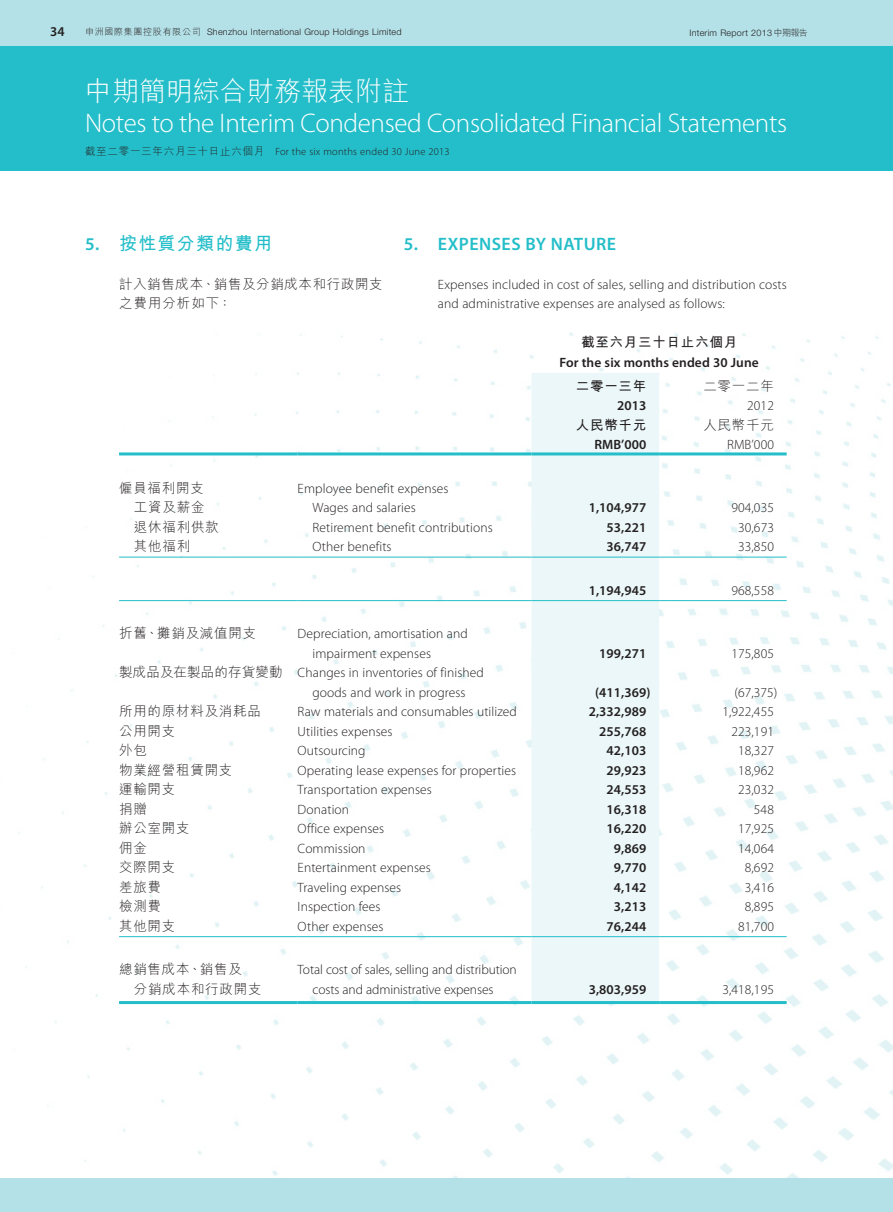
<style>
.page{position:relative;width:893px;height:1212px;background:#fff}
.page>*{position:absolute;margin:0;border:0;box-sizing:border-box;transform-origin:0 0}
.t1{font:300 27px "Myriad Pro";letter-spacing:-.015em;color:#fff}
.t2{font:300 27px "M Hei HK";color:#fff}
.Heading_1{font:600 18px "Myriad Pro";letter-spacing:.025em;color:#23bec9}
.C_Heading_1{font:700 18px "M Hei HK";letter-spacing:.07em;color:#23bec9}
.Body_Text{font:300 13.5px/19.5px "Myriad Pro";letter-spacing:.005em;color:#231f20}
.Body_Text-2{font:600 13.5px "Myriad Pro";letter-spacing:.005em;color:#231f20}
.Body_Text-3{font:300 13.5px/19.5px "M Hei HK";letter-spacing:.055em;color:#231f20}
.C_Body_Text{font:300 13.5px/19.5px "M Hei HK";letter-spacing:.045em;color:#231f20}
.Body_Text-4{font:700 13.5px "M Hei HK";letter-spacing:.055em;color:#231f20}
.Body_Text-5{font:300 13.5px "M Hei HK";letter-spacing:.01em;color:#231f20}
.t3{font:300 10.5px "Myriad Pro";letter-spacing:.02em;color:#231f20}
.t4{font:300 9px "Helvetica Neue LT Std";letter-spacing:.03em;color:#231f20}
.s1{font-family:"M Hei HK"}
.s2{font-family:"Myriad Pro";font-weight:600}
</style>
<div class="page">
<img style="left:18px;top:333px;width:875px;height:845px">
<div style="left:0;top:0;width:893px;height:170px;background:#23bec9"></div>
<div style="left:0;top:0;width:893px;height:46px;background:#b4e1e7"></div>
<div style="left:0;top:1178px;width:893px;height:34px;background:#b4e1e7"></div>
<div style="left:531px;top:373px;width:128px;height:628px;background:#ebf7f8"></div>
<hr style="left:119px;top:452px;width:179px;height:3px;background:#23bec9">
<hr style="left:298px;top:452px;width:233px;height:3px;background:#23bec9">
<hr style="left:531px;top:452px;width:128px;height:3px;background:#23bec9">
<hr style="left:659px;top:452px;width:128px;height:3px;background:#23bec9">
<hr style="left:119px;top:557px;width:179px;height:1px;background:#23bec9">
<hr style="left:298px;top:557px;width:233px;height:1px;background:#23bec9">
<hr style="left:531px;top:557px;width:128px;height:1px;background:#23bec9">
<hr style="left:659px;top:557px;width:128px;height:1px;background:#23bec9">
<hr style="left:119px;top:600px;width:179px;height:1px;background:#23bec9">
<hr style="left:298px;top:600px;width:233px;height:1px;background:#23bec9">
<hr style="left:531px;top:600px;width:128px;height:1px;background:#23bec9">
<hr style="left:659px;top:600px;width:128px;height:1px;background:#23bec9">
<hr style="left:119px;top:936px;width:179px;height:1px;background:#23bec9">
<hr style="left:298px;top:936px;width:233px;height:1px;background:#23bec9">
<hr style="left:531px;top:936px;width:128px;height:1px;background:#23bec9">
<hr style="left:659px;top:936px;width:128px;height:1px;background:#23bec9">
<hr style="left:119px;top:1001px;width:179px;height:3px;background:#23bec9">
<hr style="left:298px;top:1001px;width:233px;height:3px;background:#23bec9">
<hr style="left:531px;top:1001px;width:128px;height:3px;background:#23bec9">
<hr style="left:659px;top:1001px;width:128px;height:3px;background:#23bec9">
<p class="Body_Text-2" style="left:50px;top:23px;width:16px">34</p>
<p class="t4" style="left:85px;top:26px;width:318px"><span class="s1">申洲國際集團控股有限公司</span> Shenzhou International Group Holdings Limited</p>
<p class="t4" style="left:689px;top:27px;width:120px">Interim Report 2013 <span class="s1">中期報告</span></p>
<h1 class="t2" style="left:85px;top:77px;width:325px">中期簡明綜合財務報表附註</h1>
<h1 class="t1" style="left:85px;top:107px;width:704px">Notes to the Interim Condensed Consolidated Financial Statements</h1>
<p class="t3" style="left:85px;top:146px;width:366px"><span class="s1">截至二零一三年六月三十日止六個月</span> For the six months ended 30 June 2013</p>
<p class="C_Heading_1" style="left:85px;top:230px;width:188px"><span class="s2">5.</span> 按性質分類的費用</p>
<p class="C_Body_Text" style="left:119px;top:274px;width:265px">計入銷售成本、銷售及分銷成本和行政開支之費用分析如下：</p>
<p class="Heading_1" style="left:404px;top:232px;width:214px">5. EXPENSES BY NATURE</p>
<p class="Body_Text" style="left:438px;top:275px;width:350px">Expenses included in cost of sales, selling and distribution costs and administrative expenses are analysed as follows:</p>
<p class="Body_Text-4" style="left:581px;top:333px;width:158px">截至六月三十日止六個月</p>
<p class="Body_Text-2" style="left:559px;top:354px;width:201px">For the six months ended 30 June</p>
<p class="Body_Text-4" style="left:576px;top:376px;width:72px">二零一三年</p>
<p class="Body_Text-3" style="left:703px;top:376px;width:72px">二零一二年</p>
<p class="Body_Text-2" style="left:617px;top:397px;width:31px">2013</p>
<p class="Body_Text" style="left:747px;top:396px;width:28px">2012</p>
<p class="Body_Text-4" style="left:576px;top:415px;width:72px">人民幣千元</p>
<p class="Body_Text-3" style="left:703px;top:415px;width:72px">人民幣千元</p>
<p class="Body_Text-2" style="left:594px;top:436px;width:54px">RMB’000</p>
<p class="Body_Text" style="left:727px;top:435px;width:48px">RMB’000</p>
<p class="Body_Text-3" style="left:119px;top:478px;width:86px">僱員福利開支</p>
<p class="Body_Text" style="left:298px;top:478px;width:152px">Employee benefit expenses</p>
<p class="Body_Text-3" style="left:134px;top:497px;width:72px">工資及薪金</p>
<p class="Body_Text" style="left:313px;top:498px;width:105px">Wages and salaries</p>
<p class="Body_Text-2" style="left:589px;top:499px;width:59px">1,104,977</p>
<p class="Body_Text" style="left:731px;top:498px;width:44px">904,035</p>
<p class="Body_Text-3" style="left:134px;top:517px;width:86px">退休福利供款</p>
<p class="Body_Text" style="left:313px;top:517px;width:182px">Retirement benefit contributions</p>
<p class="Body_Text-2" style="left:607px;top:519px;width:41px">53,221</p>
<p class="Body_Text" style="left:738px;top:517px;width:37px">30,673</p>
<p class="Body_Text-3" style="left:134px;top:536px;width:58px">其他福利</p>
<p class="Body_Text" style="left:313px;top:537px;width:81px">Other benefits</p>
<p class="Body_Text-2" style="left:607px;top:538px;width:41px">36,747</p>
<p class="Body_Text" style="left:738px;top:537px;width:37px">33,850</p>
<p class="Body_Text-2" style="left:589px;top:582px;width:59px">1,194,945</p>
<p class="Body_Text" style="left:731px;top:580px;width:44px">968,558</p>
<p class="Body_Text-3" style="left:119px;top:623px;width:139px">折舊、攤銷及減值開支</p>
<p class="Body_Text" style="left:313px;top:624px;width:157px;text-indent:-15px">Depreciation, amortisation and impairment expenses</p>
<p class="Body_Text-2" style="left:599px;top:645px;width:49px">199,271</p>
<p class="Body_Text" style="left:731px;top:643px;width:44px">175,805</p>
<p class="Body_Text-5" style="left:119px;top:665px;width:165px">製成品及在製品的存貨變動</p>
<p class="Body_Text" style="left:298px;top:663px;width:188px;text-align:center">Changes in inventories of finished goods and work in progress</p>
<p class="Body_Text-2" style="left:595px;top:684px;width:57px">(411,369)</p>
<p class="Body_Text" style="left:734px;top:682px;width:45px">(67,375)</p>
<p class="Body_Text-3" style="left:119px;top:701px;width:143px">所用的原材料及消耗品</p>
<p class="Body_Text" style="left:298px;top:702px;width:221px">Raw materials and consumables utilized</p>
<p class="Body_Text-2" style="left:589px;top:703px;width:59px">2,332,989</p>
<p class="Body_Text" style="left:722px;top:702px;width:53px">1,922,455</p>
<p class="Body_Text-3" style="left:119px;top:721px;width:58px">公用開支</p>
<p class="Body_Text" style="left:298px;top:721px;width:96px">Utilities expenses</p>
<p class="Body_Text-2" style="left:599px;top:723px;width:49px">255,768</p>
<p class="Body_Text" style="left:731px;top:721px;width:44px">223,191</p>
<p class="Body_Text-3" style="left:119px;top:740px;width:29px">外包</p>
<p class="Body_Text" style="left:298px;top:741px;width:69px">Outsourcing</p>
<p class="Body_Text-2" style="left:607px;top:742px;width:41px">42,103</p>
<p class="Body_Text" style="left:738px;top:741px;width:37px">18,327</p>
<p class="Body_Text-3" style="left:119px;top:760px;width:115px">物業經營租賃開支</p>
<p class="Body_Text" style="left:298px;top:760px;width:220px">Operating lease expenses for properties</p>
<p class="Body_Text-2" style="left:607px;top:762px;width:41px">29,923</p>
<p class="Body_Text" style="left:738px;top:760px;width:37px">18,962</p>
<p class="Body_Text-3" style="left:119px;top:779px;width:58px">運輸開支</p>
<p class="Body_Text" style="left:298px;top:780px;width:136px">Transportation expenses</p>
<p class="Body_Text-2" style="left:607px;top:781px;width:41px">24,553</p>
<p class="Body_Text" style="left:738px;top:780px;width:37px">23,032</p>
<p class="Body_Text-3" style="left:119px;top:799px;width:29px">捐贈</p>
<p class="Body_Text" style="left:298px;top:799px;width:53px">Donation</p>
<p class="Body_Text-2" style="left:607px;top:801px;width:41px">16,318</p>
<p class="Body_Text" style="left:754px;top:799px;width:21px">548</p>
<p class="Body_Text-3" style="left:119px;top:818px;width:72px">辦公室開支</p>
<p class="Body_Text" style="left:298px;top:819px;width:88px">Office expenses</p>
<p class="Body_Text-2" style="left:607px;top:820px;width:41px">16,220</p>
<p class="Body_Text" style="left:738px;top:819px;width:37px">17,925</p>
<p class="Body_Text-3" style="left:119px;top:838px;width:29px">佣金</p>
<p class="Body_Text" style="left:298px;top:838px;width:69px">Commission</p>
<p class="Body_Text-2" style="left:614px;top:840px;width:34px">9,869</p>
<p class="Body_Text" style="left:738px;top:838px;width:37px">14,064</p>
<p class="Body_Text-3" style="left:119px;top:857px;width:58px">交際開支</p>
<p class="Body_Text" style="left:298px;top:858px;width:135px">Entertainment expenses</p>
<p class="Body_Text-2" style="left:614px;top:859px;width:34px">9,770</p>
<p class="Body_Text" style="left:745px;top:858px;width:31px">8,692</p>
<p class="Body_Text-3" style="left:119px;top:877px;width:44px">差旅費</p>
<p class="Body_Text" style="left:298px;top:877px;width:105px">Traveling expenses</p>
<p class="Body_Text-2" style="left:614px;top:879px;width:34px">4,142</p>
<p class="Body_Text" style="left:745px;top:877px;width:31px">3,416</p>
<p class="Body_Text-3" style="left:119px;top:896px;width:44px">檢測費</p>
<p class="Body_Text" style="left:298px;top:897px;width:84px">Inspection fees</p>
<p class="Body_Text-2" style="left:614px;top:898px;width:34px">3,213</p>
<p class="Body_Text" style="left:745px;top:897px;width:31px">8,895</p>
<p class="Body_Text-3" style="left:119px;top:916px;width:58px">其他開支</p>
<p class="Body_Text" style="left:298px;top:916px;width:87px">Other expenses</p>
<p class="Body_Text-2" style="left:607px;top:918px;width:41px">76,244</p>
<p class="Body_Text" style="left:738px;top:916px;width:37px">81,700</p>
<p class="Body_Text-3" style="left:134px;top:959px;width:129px;text-indent:-15px">總銷售成本、銷售及<br>分銷成本和行政開支</p>
<p class="Body_Text" style="left:313px;top:960px;width:206px;text-indent:-15px">Total cost of sales, selling and distribution costs and administrative expenses</p>
<p class="Body_Text-2" style="left:589px;top:981px;width:59px">3,803,959</p>
<p class="Body_Text" style="left:722px;top:979px;width:53px">3,418,195</p>
</div>
